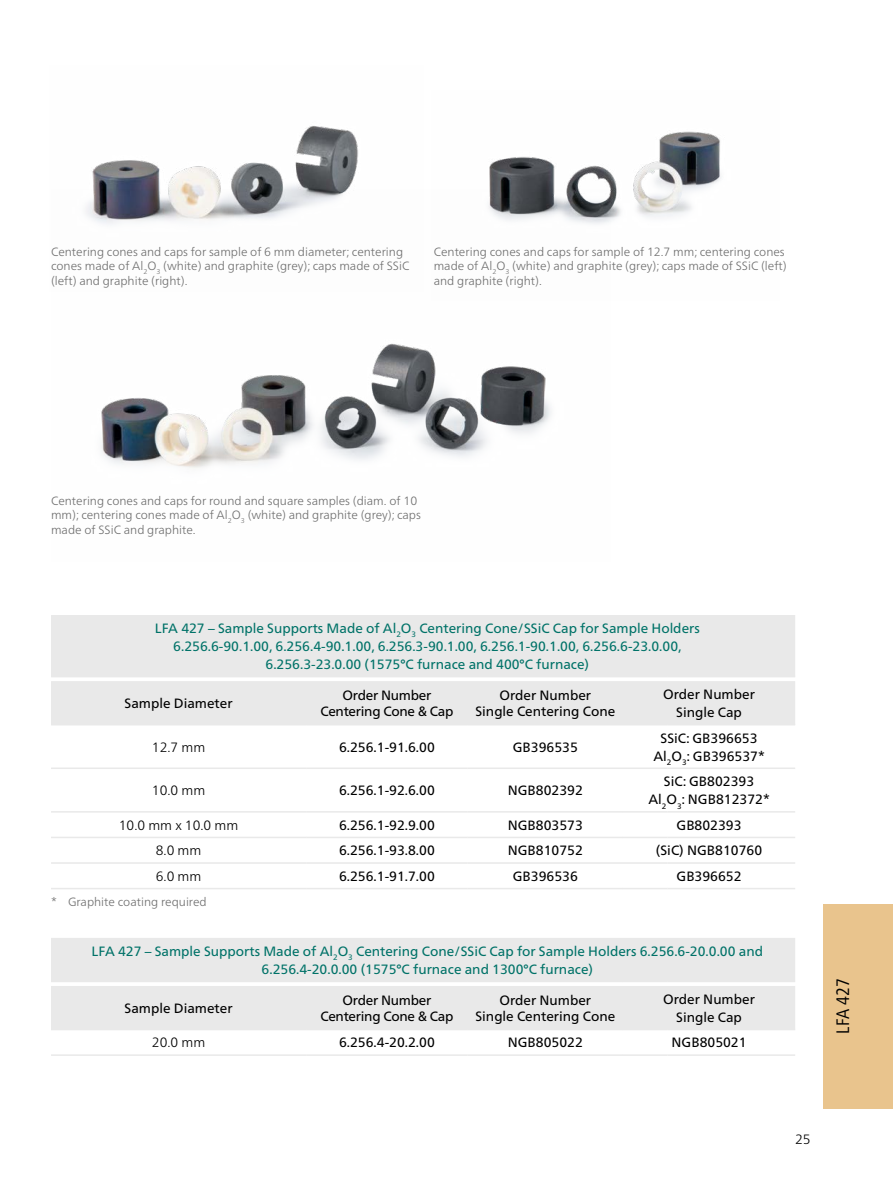
<style>
.page{position:relative;width:893px;height:1191px;background:#fff}
.page>*{position:absolute;margin:0;border:0;box-sizing:border-box;transform-origin:0 0}
.Subhead_1_schwarz_n{font:condensed 18px "Frutiger Neue LTW1 G";color:#000}
.Tabellenkörper_n{font:13.5px "Frutiger Neue LTW1 G";color:#000}
.Tabellenkopf_n{font:13.5px "Frutiger Neue LTW1 G";color:#007268}
.Tabellenkörper_n-2{font:13.5px "Frutiger Neue LTW1 G";letter-spacing:-.02em;color:#000}
.Tabellenkörper_n-3{font:300 13.5px "Frutiger Neue LTW1 G";color:#000}
.Bildunterschrift_n{font:300 12px/14.4px "Frutiger Neue LTW1 G";color:#6e6e6e}
</style>
<div class="page">
<img style="left:489px;top:131px;width:232px;height:89px">
<img style="left:92px;top:126px;width:266px;height:63px">
<img style="left:86px;top:189px;width:525px;height:279px">
<div style="left:51px;top:615px;width:744px;height:109px;background:#e9e9e9"></div>
<hr style="left:51px;top:724px;width:255px;height:1px;background:#e9e9e9">
<hr style="left:306px;top:724px;width:162px;height:1px;background:#e9e9e9">
<hr style="left:468px;top:724px;width:155px;height:1px;background:#e9e9e9">
<hr style="left:623px;top:724px;width:45px;height:1px;background:#e9e9e9">
<hr style="left:668px;top:724px;width:127px;height:1px;background:#e9e9e9">
<hr style="left:51px;top:767px;width:255px;height:2px;background:#e9e9e9">
<hr style="left:306px;top:767px;width:162px;height:2px;background:#e9e9e9">
<hr style="left:468px;top:767px;width:155px;height:2px;background:#e9e9e9">
<hr style="left:623px;top:767px;width:45px;height:2px;background:#e9e9e9">
<hr style="left:668px;top:767px;width:127px;height:2px;background:#e9e9e9">
<hr style="left:51px;top:811px;width:255px;height:1px;background:#e9e9e9">
<hr style="left:306px;top:811px;width:162px;height:1px;background:#e9e9e9">
<hr style="left:468px;top:811px;width:155px;height:1px;background:#e9e9e9">
<hr style="left:623px;top:811px;width:45px;height:1px;background:#e9e9e9">
<hr style="left:668px;top:811px;width:127px;height:1px;background:#e9e9e9">
<hr style="left:51px;top:836px;width:255px;height:2px;background:#e9e9e9">
<hr style="left:306px;top:836px;width:162px;height:2px;background:#e9e9e9">
<hr style="left:468px;top:836px;width:155px;height:2px;background:#e9e9e9">
<hr style="left:623px;top:836px;width:45px;height:2px;background:#e9e9e9">
<hr style="left:668px;top:836px;width:127px;height:2px;background:#e9e9e9">
<hr style="left:51px;top:862px;width:255px;height:1px;background:#e9e9e9">
<hr style="left:306px;top:862px;width:162px;height:1px;background:#e9e9e9">
<hr style="left:468px;top:862px;width:155px;height:1px;background:#e9e9e9">
<hr style="left:623px;top:862px;width:45px;height:1px;background:#e9e9e9">
<hr style="left:668px;top:862px;width:127px;height:1px;background:#e9e9e9">
<hr style="left:51px;top:888px;width:255px;height:1px;background:#e9e9e9">
<hr style="left:306px;top:888px;width:162px;height:1px;background:#e9e9e9">
<hr style="left:468px;top:888px;width:155px;height:1px;background:#e9e9e9">
<hr style="left:623px;top:888px;width:45px;height:1px;background:#e9e9e9">
<hr style="left:668px;top:888px;width:127px;height:1px;background:#e9e9e9">
<hr style="left:51px;top:676px;width:255px;height:1px;background:#e9e9e9">
<hr style="left:306px;top:676px;width:162px;height:1px;background:#e9e9e9">
<hr style="left:468px;top:676px;width:155px;height:1px;background:#e9e9e9">
<hr style="left:623px;top:676px;width:45px;height:1px;background:#e9e9e9">
<hr style="left:668px;top:676px;width:127px;height:1px;background:#e9e9e9">
<div style="left:51px;top:938px;width:744px;height:90px;background:#e9e9e9"></div>
<hr style="left:51px;top:1028px;width:255px;height:2px;background:#e9e9e9">
<hr style="left:306px;top:1028px;width:162px;height:2px;background:#e9e9e9">
<hr style="left:468px;top:1028px;width:155px;height:2px;background:#e9e9e9">
<hr style="left:623px;top:1028px;width:45px;height:2px;background:#e9e9e9">
<hr style="left:668px;top:1028px;width:127px;height:2px;background:#e9e9e9">
<hr style="left:51px;top:1054px;width:255px;height:1px;background:#e9e9e9">
<hr style="left:306px;top:1054px;width:162px;height:1px;background:#e9e9e9">
<hr style="left:468px;top:1054px;width:155px;height:1px;background:#e9e9e9">
<hr style="left:623px;top:1054px;width:45px;height:1px;background:#e9e9e9">
<hr style="left:668px;top:1054px;width:127px;height:1px;background:#e9e9e9">
<hr style="left:51px;top:980px;width:255px;height:2px;background:#e9e9e9">
<hr style="left:306px;top:980px;width:162px;height:2px;background:#e9e9e9">
<hr style="left:468px;top:980px;width:155px;height:2px;background:#e9e9e9">
<hr style="left:623px;top:980px;width:45px;height:2px;background:#e9e9e9">
<hr style="left:668px;top:980px;width:127px;height:2px;background:#e9e9e9">
<div style="left:824px;top:904px;width:69px;height:204px;background:#e9c48d"></div>
<p class="Bildunterschrift_n" style="left:51px;top:244px;width:360px">Centering cones and caps for sample of 6 mm diameter; centering cones made of Al<sub>2</sub>O<sub>3</sub> (white) and graphite (grey); caps made of SSiC (left) and graphite (right).</p>
<p class="Bildunterschrift_n" style="left:434px;top:244px;width:354px">Centering cones and caps for sample of 12.7 mm; centering cones made of Al<sub>2</sub>O<sub>3</sub> (white) and graphite (grey); caps made of SSiC (left) and graphite (right).</p>
<p class="Bildunterschrift_n" style="left:51px;top:493px;width:371px">Centering cones and caps for round and square samples (diam. of 10 mm); centering cones made of Al<sub>2</sub>O<sub>3</sub> (white) and graphite (grey); caps made of SSiC and graphite.</p>
<p class="Tabellenkopf_n" style="left:155px;top:620px;width:546px">LFA 427 – Sample Supports Made of Al<sub>2</sub>O<sub>3</sub> Centering Cone/SSiC Cap for Sample Holders</p>
<p class="Tabellenkopf_n" style="left:173px;top:638px;width:510px">6.256.6-90.1.00, 6.256.4-90.1.00, 6.256.3-90.1.00, 6.256.1-90.1.00, 6.256.6-23.0.00,</p>
<p class="Tabellenkopf_n" style="left:266px;top:656px;width:325px">6.256.3-23.0.00 (1575°C furnace and 400°C furnace)</p>
<p class="Tabellenkörper_n" style="left:125px;top:695px;width:109px">Sample Diameter</p>
<p class="Tabellenkörper_n" style="left:663px;top:686px;width:93px">Order Number</p>
<p class="Tabellenkörper_n" style="left:676px;top:704px;width:67px">Single Cap</p>
<p class="Tabellenkörper_n-2" style="left:343px;top:687px;width:90px">Order Number</p>
<p class="Tabellenkörper_n-2" style="left:320px;top:703px;width:135px">Centering Cone &amp; Cap</p>
<p class="Tabellenkörper_n" style="left:499px;top:687px;width:93px">Order Number</p>
<p class="Tabellenkörper_n" style="left:475px;top:703px;width:141px">Single Centering Cone</p>
<p class="Tabellenkörper_n-3" style="left:152px;top:738px;width:55px">12.7 mm</p>
<p class="Tabellenkörper_n" style="left:339px;top:739px;width:97px">6.256.1-91.6.00</p>
<p class="Tabellenkörper_n" style="left:513px;top:739px;width:67px">GB396535</p>
<p class="Tabellenkörper_n-3" style="left:152px;top:782px;width:55px">10.0 mm</p>
<p class="Tabellenkörper_n" style="left:339px;top:782px;width:97px">6.256.1-92.6.00</p>
<p class="Tabellenkörper_n" style="left:508px;top:782px;width:77px">NGB802392</p>
<p class="Tabellenkörper_n" style="left:661px;top:730px;width:99px">SSiC: GB396653</p>
<p class="Tabellenkörper_n" style="left:653px;top:748px;width:113px">Al<sub>2</sub>O<sub>3</sub>: GB396537*</p>
<p class="Tabellenkörper_n" style="left:664px;top:773px;width:92px">SiC: GB802393</p>
<p class="Tabellenkörper_n" style="left:648px;top:791px;width:123px">Al<sub>2</sub>O<sub>3</sub>: NGB812372*</p>
<p class="Tabellenkörper_n-3" style="left:119px;top:817px;width:121px">10.0 mm x 10.0 mm</p>
<p class="Tabellenkörper_n" style="left:339px;top:817px;width:97px">6.256.1-92.9.00</p>
<p class="Tabellenkörper_n" style="left:508px;top:817px;width:77px">NGB803573</p>
<p class="Tabellenkörper_n" style="left:676px;top:817px;width:67px">GB802393</p>
<p class="Tabellenkörper_n-3" style="left:156px;top:842px;width:47px">8.0 mm</p>
<p class="Tabellenkörper_n" style="left:339px;top:842px;width:97px">6.256.1-93.8.00</p>
<p class="Tabellenkörper_n" style="left:508px;top:842px;width:77px">NGB810752</p>
<p class="Tabellenkörper_n" style="left:656px;top:842px;width:108px">(SiC) NGB810760</p>
<p class="Tabellenkörper_n-3" style="left:156px;top:868px;width:47px">6.0 mm</p>
<p class="Tabellenkörper_n" style="left:339px;top:868px;width:97px">6.256.1-91.7.00</p>
<p class="Tabellenkörper_n" style="left:513px;top:868px;width:67px">GB396536</p>
<p class="Tabellenkörper_n" style="left:676px;top:868px;width:67px">GB396652</p>
<p class="Bildunterschrift_n" style="left:51px;top:894px;width:157px">* Graphite coating required</p>
<p class="Tabellenkopf_n" style="left:92px;top:943px;width:673px">LFA 427 – Sample Supports Made of Al<sub>2</sub>O<sub>3</sub> Centering Cone/SSiC Cap for Sample Holders 6.256.6-20.0.00 and</p>
<p class="Tabellenkopf_n" style="left:262px;top:961px;width:333px">6.256.4-20.0.00 (1575°C furnace and 1300°C furnace)</p>
<p class="Tabellenkörper_n" style="left:125px;top:1000px;width:109px">Sample Diameter</p>
<p class="Tabellenkörper_n" style="left:663px;top:991px;width:93px">Order Number</p>
<p class="Tabellenkörper_n" style="left:676px;top:1009px;width:67px">Single Cap</p>
<p class="Tabellenkörper_n-2" style="left:343px;top:992px;width:90px">Order Number</p>
<p class="Tabellenkörper_n-2" style="left:320px;top:1008px;width:135px">Centering Cone &amp; Cap</p>
<p class="Tabellenkörper_n" style="left:499px;top:992px;width:93px">Order Number</p>
<p class="Tabellenkörper_n" style="left:475px;top:1008px;width:141px">Single Centering Cone</p>
<p class="Tabellenkörper_n-3" style="left:152px;top:1034px;width:55px">20.0 mm</p>
<p class="Tabellenkörper_n" style="left:339px;top:1034px;width:97px">6.256.4-20.2.00</p>
<p class="Tabellenkörper_n" style="left:508px;top:1034px;width:77px">NGB805022</p>
<p class="Tabellenkörper_n" style="left:671px;top:1034px;width:77px">NGB805021</p>
<p class="Subhead_1_schwarz_n" style="left:829px;top:1033px;width:56px;rotate:-90deg">LFA 427</p>
<p class="Tabellenkörper_n-3" style="left:795px;top:1131px;width:17px">25</p>
</div>
